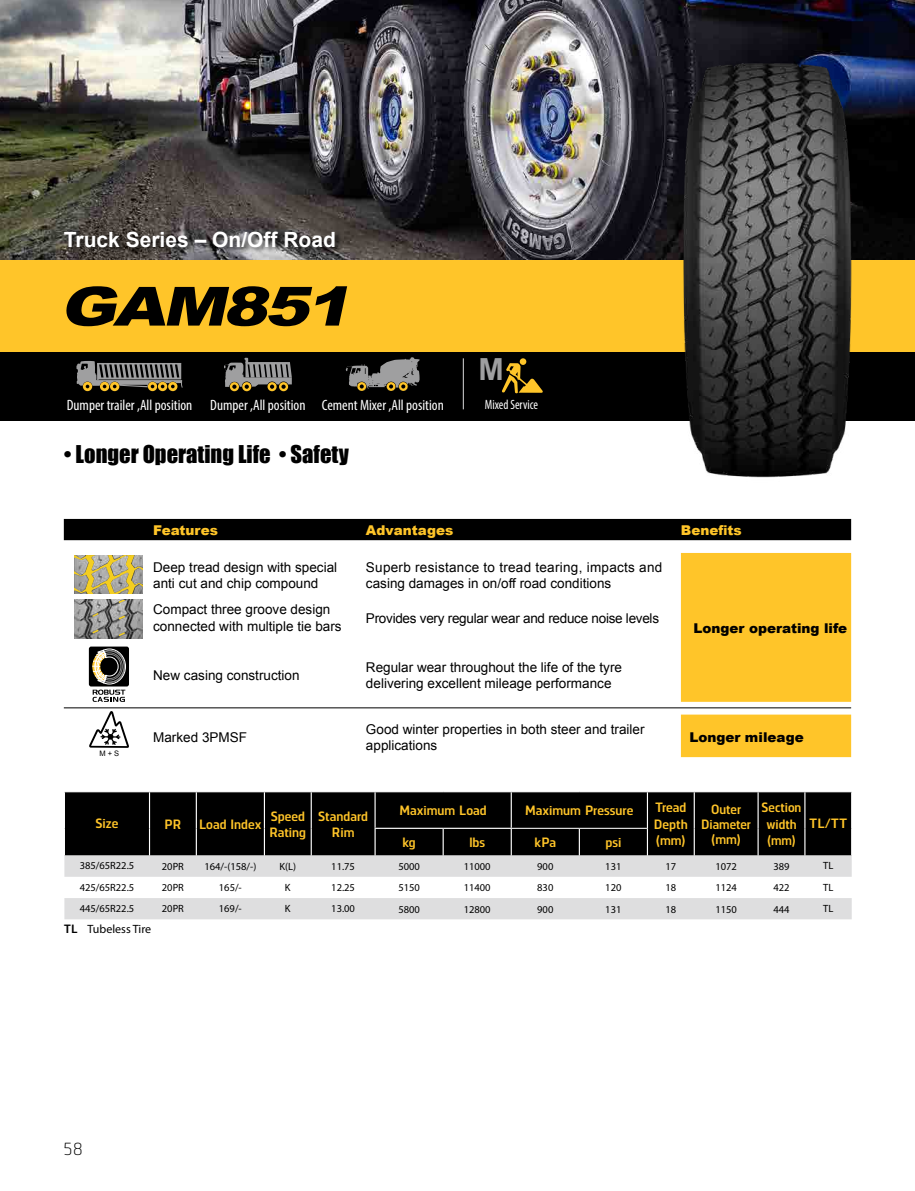
<style>
.page{position:relative;width:915px;height:1191px;background:#fff}
.page>*{position:absolute;margin:0;border:0;box-sizing:border-box;transform-origin:0 0}
.t1{font:italic 900 54px "Arial";color:#000;scale:1.25 1}
.t2{font:700 30.45px "Arial";color:#9f9fa0}
.t3{font:22.5px "Impact";color:#000}
.t4{font:700 21px "Arial";color:#fff}
.t5{font:18px "Norpeth";color:#000}
.t6{font:condensed 15px "Myriad Pro";color:#fff}
.t7{font:13.5px/16.2px "Arial";color:#000}
.t8{font:700 13.5px/16.2px "Norpeth";color:#ffc529}
.t9{font:13.5px/16.2px "Arial";letter-spacing:.02em;color:#000}
.t10{font:13.5px "Arial";letter-spacing:-.02em;color:#000}
.t11{font:700 13.5px/15px "Norpeth";color:#ffc529;text-align:center;scale:.94 1}
.t12{font:900 13.5px "Arial";color:#000}
.t13{font:900 13.5px "Arial";color:#ffc529}
.t14{font:condensed 13.5px "Myriad Pro";color:#fff;scale:.93 1}
.t15{font:12px "Myriad Pro";color:#000}
.t16{font:10.5px "Myriad Pro";color:#000}
.t17{font:7.5px "Arial";color:#000}
.s1{font-family:"Norpeth";font-weight:700}
</style>
<div class="page">
<div style="left:0;top:352px;width:914px;height:69px;background:#000"></div>
<div style="left:0;top:258px;width:914px;height:94px;background:#ffc529"></div>
<img style="left:0;top:0;width:914px;height:259px">
<hr style="left:463px;top:358px;width:1px;height:51px;background:#dcdcdd">
<div style="left:519px;top:358px;width:7px;height:7px;background:#ffc529;border-radius:50%"></div>
<svg style="left:502px;top:363px;width:41px;height:31px"></svg>
<svg style="left:224px;top:358px;width:68px;height:33px"></svg>
<svg style="left:346px;top:357px;width:74px;height:34px"></svg>
<svg style="left:76px;top:361px;width:107px;height:30px"></svg>
<img style="left:677px;top:51px;width:173px;height:427px">
<div style="left:65px;top:792px;width:785px;height:63px;background:#000"></div>
<svg style="left:64px;top:855px;width:787px;height:64px;fill:#dededf"></svg>
<hr style="left:804px;top:792px;width:1px;height:36px;background:#fff">
<svg style="left:804px;top:828px;width:1px;height:27px"></svg>
<hr style="left:149px;top:792px;width:1px;height:36px;background:#fff">
<svg style="left:149px;top:828px;width:1px;height:27px"></svg>
<hr style="left:196px;top:792px;width:1px;height:36px;background:#fff">
<svg style="left:196px;top:828px;width:1px;height:27px"></svg>
<hr style="left:264px;top:792px;width:1px;height:36px;background:#fff">
<svg style="left:264px;top:828px;width:1px;height:27px"></svg>
<hr style="left:310px;top:792px;width:2px;height:36px;background:#fff">
<hr style="left:310px;top:828px;width:2px;height:27px;background:#fff">
<hr style="left:374px;top:792px;width:1px;height:35px;background:#fff">
<hr style="left:693px;top:792px;width:1px;height:36px;background:#fff">
<svg style="left:693px;top:828px;width:1px;height:27px"></svg>
<hr style="left:757px;top:792px;width:1px;height:36px;background:#fff">
<svg style="left:757px;top:828px;width:1px;height:27px"></svg>
<hr style="left:374px;top:827px;width:69px;height:2px;background:#fff">
<hr style="left:443px;top:827px;width:68px;height:2px;background:#fff">
<div style="left:374px;top:828px;width:273px;height:27px;background:#000"></div>
<hr style="left:510px;top:792px;width:1px;height:35px;background:#fff">
<hr style="left:646px;top:792px;width:1px;height:36px;background:#fff">
<hr style="left:511px;top:828px;width:68px;height:1px;background:#fff">
<hr style="left:579px;top:828px;width:67px;height:1px;background:#fff">
<div style="left:63px;top:230px;width:279px;height:24px;background:#000;opacity:.75"></div>
<div style="left:64px;top:519px;width:786px;height:21px;background:#000"></div>
<svg style="left:680px;top:553px;width:170px;height:204px;background:#fec837"></svg>
<hr style="left:64px;top:707px;width:786px;height:1px;background:#000">
<img style="left:75px;top:600px;width:68px;height:38px">
<svg style="left:92px;top:613px;width:6px;height:4px"></svg>
<svg style="left:92px;top:629px;width:6px;height:4px"></svg>
<svg style="left:119px;top:632px;width:6px;height:4px"></svg>
<svg style="left:119px;top:615px;width:6px;height:4px"></svg>
<svg style="left:119px;top:600px;width:6px;height:3px"></svg>
<div style="left:89px;top:646px;width:40px;height:40px;background:#000;border-radius:2px"></div>
<svg style="left:92px;top:648px;width:34px;height:54px"></svg>
<svg style="left:75px;top:555px;width:68px;height:38px;background:#baae76"></svg>
<svg style="left:89px;top:711px;width:40px;height:37px"></svg>
<h3 class="t4" style="left:64px;top:225px;width:273px">Truck Series – On/Off Road</h3>
<h1 class="t1" style="left:60px;top:267px;width:247px">GAM851</h1>
<h2 class="t2" style="left:478px;top:349px;width:27px">M</h2>
<p class="t6" style="left:67px;top:396px;width:378px">Dumper trailer ,All position Dumper ,All position Cement Mixer ,All position</p>
<p class="t14" style="left:484px;top:396px;width:59px">Mixed Service</p>
<h3 class="t3" style="left:64px;top:436px;width:286px">• Longer Operating Life • Safety</h3>
<p class="t17" style="left:99px;top:748px;width:21px">M + S</p>
<p class="t13" style="left:153px;top:521px;width:66px">Features</p>
<p class="t13" style="left:366px;top:521px;width:89px">Advantages</p>
<p class="t13" style="left:680px;top:521px;width:62px">Benefits</p>
<p class="t7" style="left:153px;top:559px;width:185px">Deep tread design with special anti cut and chip compound</p>
<p class="t9" style="left:366px;top:559px;width:298px">Superb resistance to tread tearing, impacts and casing damages in on/off road conditions</p>
<p class="t12" style="left:693px;top:618px;width:155px">Longer operating life</p>
<p class="t7" style="left:153px;top:602px;width:190px">Compact three groove design connected with multiple tie bars</p>
<p class="t10" style="left:366px;top:609px;width:294px">Provides very regular wear and reduce noise levels</p>
<p class="t7" style="left:153px;top:667px;width:148px">New casing construction</p>
<p class="t7" style="left:366px;top:659px;width:257px">Regular wear throughout the life of the tyre delivering excellent mileage performance</p>
<p class="t7" style="left:153px;top:729px;width:95px">Marked 3PMSF</p>
<p class="t7" style="left:366px;top:721px;width:280px">Good winter properties in both steer and trailer applications</p>
<p class="t12" style="left:689px;top:727px;width:116px">Longer mileage</p>
<p class="t8" style="left:95px;top:814px;width:25px">Size</p>
<p class="t8" style="left:164px;top:814px;width:18px">PR</p>
<p class="t8" style="left:199px;top:814px;width:64px">Load Index</p>
<p class="t8" style="left:269px;top:806px;width:38px">Speed<br>Rating</p>
<p class="t8" style="left:318px;top:806px;width:52px;text-align:center">Standard<br>Rim</p>
<p class="t8" style="left:399px;top:801px;width:89px">Maximum Load</p>
<p class="t8" style="left:525px;top:801px;width:110px">Maximum Pressure</p>
<p class="t8" style="left:653px;top:798px;width:35px;text-align:justify">Tread Depth (mm)</p>
<p class="t11" style="left:701px;top:800px;width:55px">Outer<br>Diameter (mm)</p>
<p class="t11" style="left:761px;top:798px;width:44px;line-height:16.2px">Section width (mm)</p>
<p class="t8" style="left:402px;top:833px;width:15px">kg</p>
<p class="t8" style="left:469px;top:833px;width:17px">lbs</p>
<p class="t8" style="left:534px;top:833px;width:23px">kPa</p>
<p class="t8" style="left:605px;top:833px;width:17px">psi</p>
<p class="t8" style="left:808px;top:814px;width:40px">TL/TT</p>
<p class="t16" style="left:80px;top:859px;width:56px">385/65R22.5</p>
<p class="t16" style="left:162px;top:859px;width:24px">20PR</p>
<p class="t16" style="left:204px;top:859px;width:53px">164/-(158/-)</p>
<p class="t16" style="left:279px;top:859px;width:18px">K(L)</p>
<p class="t16" style="left:331px;top:859px;width:25px">11.75</p>
<p class="t16" style="left:398px;top:860px;width:23px">5000</p>
<p class="t16" style="left:463px;top:860px;width:28px">11000</p>
<p class="t16" style="left:537px;top:860px;width:18px">900</p>
<p class="t16" style="left:605px;top:860px;width:18px">131</p>
<p class="t16" style="left:665px;top:860px;width:12px">17</p>
<p class="t16" style="left:715px;top:860px;width:23px">1072</p>
<p class="t16" style="left:773px;top:860px;width:18px">389</p>
<p class="t16" style="left:822px;top:859px;width:12px">TL</p>
<p class="t16" style="left:80px;top:880px;width:56px">425/65R22.5</p>
<p class="t16" style="left:162px;top:881px;width:24px">20PR</p>
<p class="t16" style="left:219px;top:881px;width:24px">165/-</p>
<p class="t16" style="left:285px;top:881px;width:7px">K</p>
<p class="t16" style="left:331px;top:881px;width:25px">12.25</p>
<p class="t16" style="left:398px;top:881px;width:23px">5150</p>
<p class="t16" style="left:463px;top:881px;width:28px">11400</p>
<p class="t16" style="left:537px;top:881px;width:18px">830</p>
<p class="t16" style="left:605px;top:881px;width:18px">120</p>
<p class="t16" style="left:665px;top:881px;width:12px">18</p>
<p class="t16" style="left:715px;top:881px;width:23px">1124</p>
<p class="t16" style="left:773px;top:881px;width:18px">422</p>
<p class="t16" style="left:822px;top:880px;width:12px">TL</p>
<p class="t16" style="left:80px;top:901px;width:56px">445/65R22.5</p>
<p class="t16" style="left:162px;top:902px;width:24px">20PR</p>
<p class="t16" style="left:219px;top:902px;width:24px">169/-</p>
<p class="t16" style="left:285px;top:902px;width:7px">K</p>
<p class="t16" style="left:331px;top:902px;width:25px">13.00</p>
<p class="t16" style="left:398px;top:902px;width:23px">5800</p>
<p class="t16" style="left:463px;top:902px;width:28px">12800</p>
<p class="t16" style="left:537px;top:902px;width:18px">900</p>
<p class="t16" style="left:605px;top:902px;width:18px">131</p>
<p class="t16" style="left:665px;top:902px;width:12px">18</p>
<p class="t16" style="left:715px;top:902px;width:23px">1150</p>
<p class="t16" style="left:773px;top:902px;width:18px">444</p>
<p class="t16" style="left:822px;top:901px;width:12px">TL</p>
<p class="t15" style="left:64px;top:922px;width:89px"><span class="s1">TL</span> Tubeless Tire</p>
<h3 class="t5" style="left:64px;top:1137px;width:21px">58</h3>
</div>
